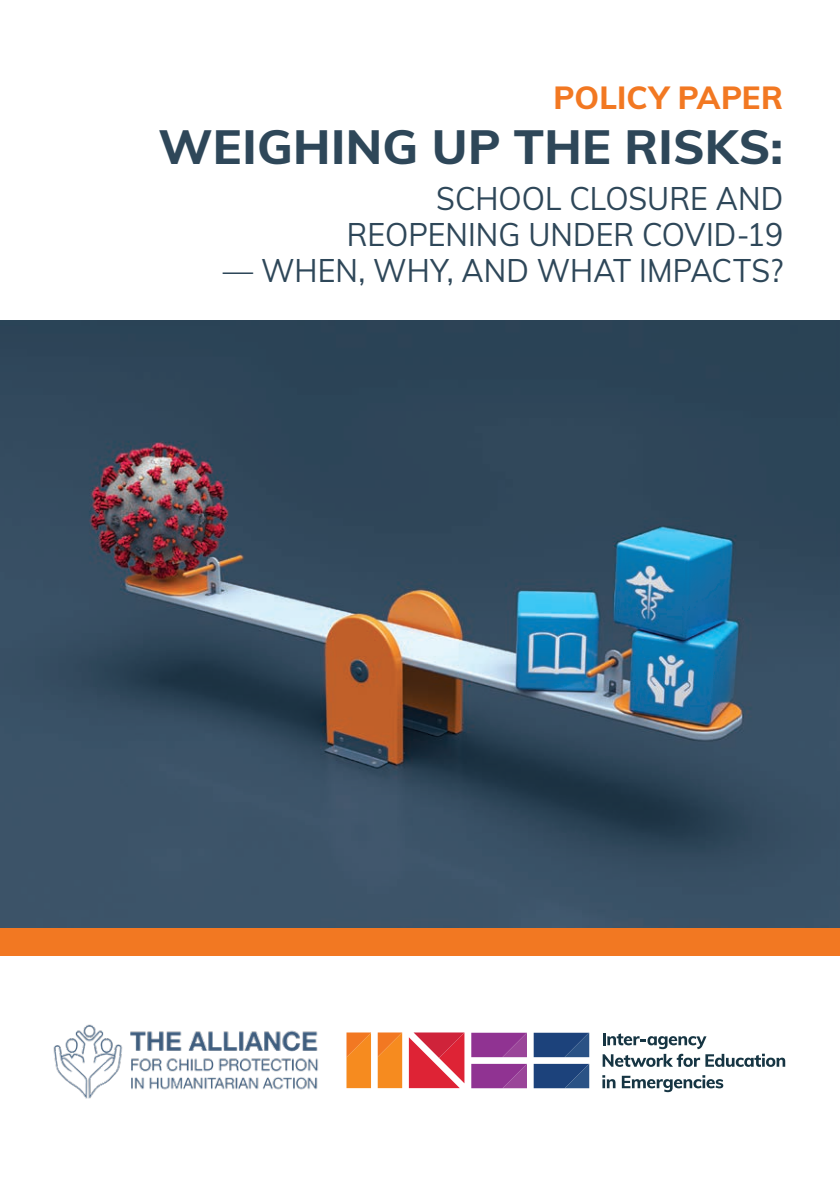
<style>
.page{position:relative;width:840px;height:1191px;background:#fff}
.page>*{position:absolute;margin:0;border:0;box-sizing:border-box;transform-origin:0 0}
.INEE_COVER_TITLE_BIG{font:800 48px "Muli";letter-spacing:.005em;color:#2e4759}
.INEE_COVER_TITLE_BIG-2{font:32px/36px "Muli";color:#2e4759;text-align:right;scale:.94 1}
.INEE_COVER_TITLE_BIG-3{font:800 32px "Muli";letter-spacing:.005em;color:#f27822}
</style>
<div class="page">
<svg style="left:377px;top:1032px;width:25px;height:56px"></svg>
<svg style="left:408px;top:1032px;width:56px;height:56px;background:#e04b5b"></svg>
<svg style="left:471px;top:1032px;width:55px;height:25px"></svg>
<svg style="left:471px;top:1063px;width:55px;height:25px"></svg>
<svg style="left:533px;top:1032px;width:56px;height:25px"></svg>
<svg style="left:533px;top:1063px;width:56px;height:25px"></svg>
<svg style="left:346px;top:1032px;width:25px;height:56px"></svg>
<svg style="left:602px;top:1033px;width:182px;height:33px"></svg>
<svg style="left:602px;top:1075px;width:13px;height:13px"></svg>
<svg style="left:621px;top:1075px;width:101px;height:17px"></svg>
<div style="left:0;top:927px;width:839px;height:29px;background:#f27822"></div>
<img style="left:0;top:321px;width:839px;height:606px">
<img style="left:53px;top:1024px;width:265px;height:74px">
<p class="INEE_COVER_TITLE_BIG-3" style="left:553px;top:74px;width:231px">POLICY PAPER</p>
<p class="INEE_COVER_TITLE_BIG" style="left:158px;top:112px;width:625px">WEIGHING UP THE RISKS:</p>
<p class="INEE_COVER_TITLE_BIG-2" style="left:346px;top:179px;width:465px">SCHOOL CLOSURE AND<br>REOPENING UNDER COVID-19</p>
<p class="INEE_COVER_TITLE_BIG-2" style="left:223px;top:251px;width:597px">— WHEN, WHY, AND WHAT IMPACTS?</p>
</div>
